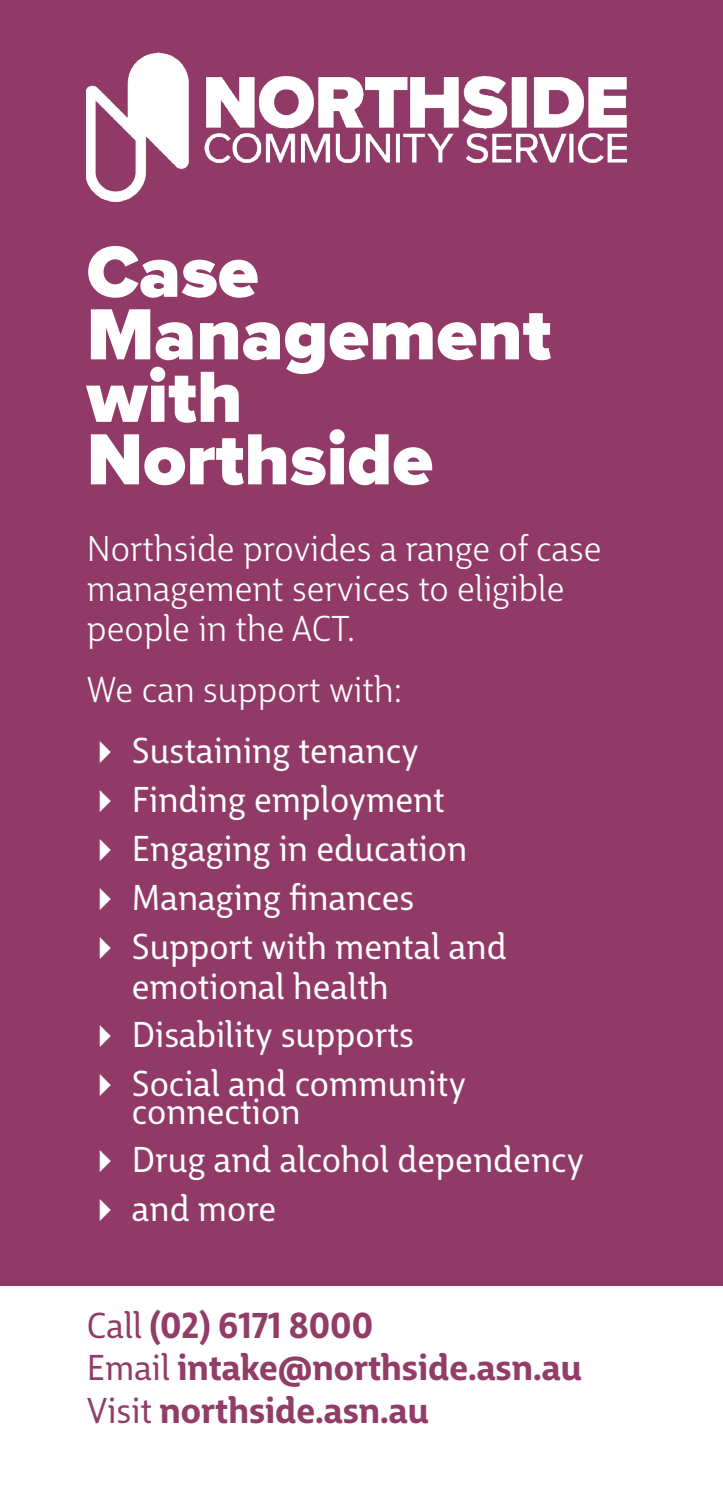
<style>
.page{position:relative;width:723px;height:1510px;background:#fff}
.page>*{position:absolute;margin:0;border:0;box-sizing:border-box;transform-origin:0 0}
.t1{font:900 75px/62.5px "Proxima Nova";color:#fff}
.t2{font:35px/40px "Big City Grotesque Pro";color:#fff}
.t3{font:35px/40px "Big City Grotesque Pro";color:#fff}
.t4{font:700 35px "Big City Grotesque Pro";color:#913d67}
.s1{font-weight:400}
</style>
<div class="page">
<div style="left:0;top:0;width:723px;height:1285px;background:#923a67"></div>
<img style="left:87px;top:52px;width:540px;height:151px">
<p class="t1" style="left:87px;top:240px;width:466px">Case<br>Management with<br>Northside</p>
<p class="t3" style="left:87px;top:525px;width:516px">Northside provides a range of case management services to eligible people in the ACT.</p>
<p class="t3" style="left:87px;top:667px;width:317px">We can support with:</p>
<p class="t2" style="left:132px;top:728px;width:288px">Sustaining tenancy</p>
<p class="t2" style="left:132px;top:777px;width:315px">Finding employment</p>
<p class="t2" style="left:132px;top:826px;width:337px">Engaging in education</p>
<p class="t2" style="left:132px;top:874px;width:284px">Managing finances</p>
<p class="t2" style="left:132px;top:923px;width:376px">Support with mental and emotional health</p>
<p class="t2" style="left:132px;top:1012px;width:284px">Disability supports</p>
<p class="t2" style="left:132px;top:1067px;width:336px;line-height:27.5px">Social and community connection</p>
<p class="t2" style="left:132px;top:1137px;width:454px">Drug and alcohol dependency</p>
<p class="t2" style="left:132px;top:1186px;width:146px">and more</p>
<p class="t4" style="left:87px;top:1296px;width:288px"><span class="s1">Call</span> (02) 6171 8000</p>
<p class="t4" style="left:87px;top:1338px;width:496px"><span class="s1">Email</span> intake@northside.asn.au</p>
<p class="t4" style="left:87px;top:1381px;width:344px"><span class="s1">Visit</span> northside.asn.au</p>
</div>
